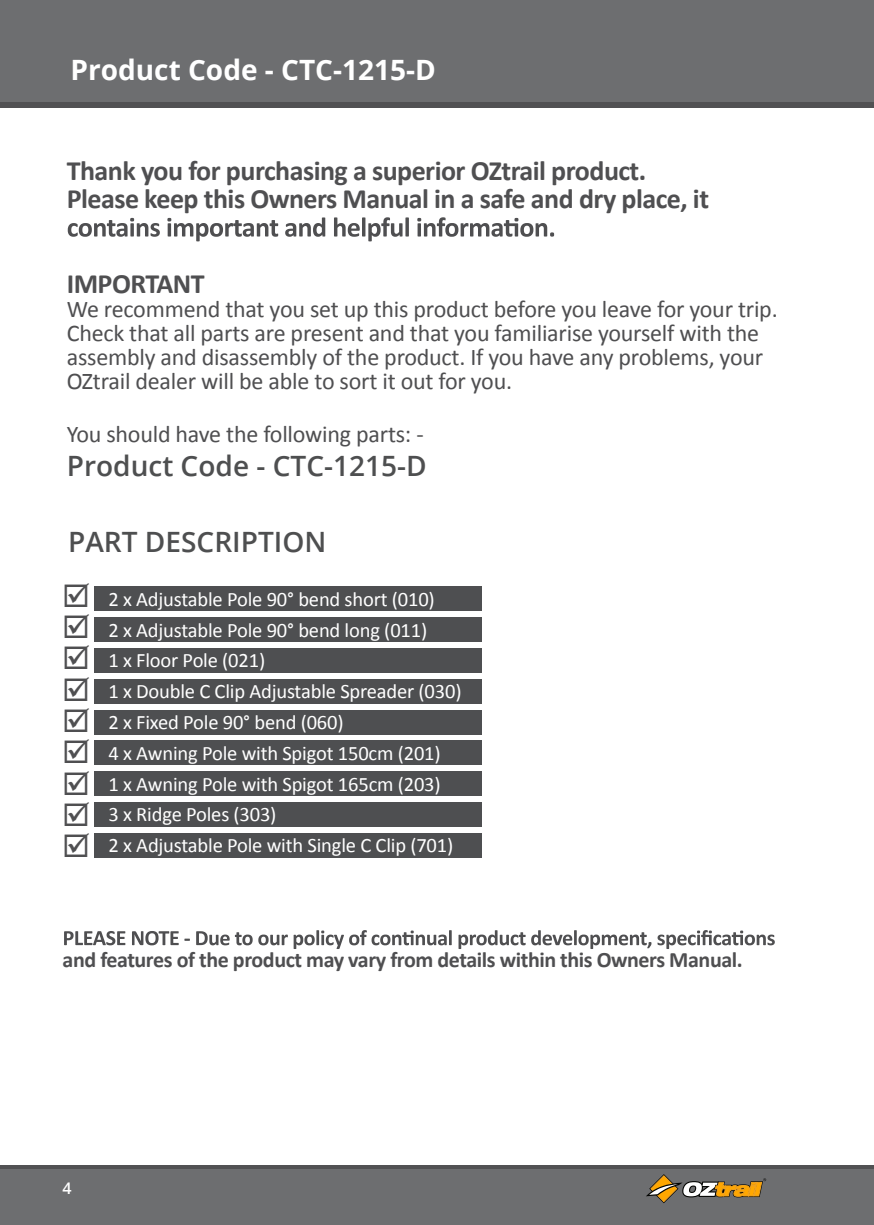
<style>
.page{position:relative;width:874px;height:1225px;background:#fff}
.page>*{position:absolute;margin:0;border:0;box-sizing:border-box;transform-origin:0 0}
.t1{font:31.2px/31.2px "Wingdings";color:#4f4f51;text-align:justify}
.t2{font:700 28px/28px "Calibri";letter-spacing:-.02em;color:#4f4f51}
.t3{font:600 28px "Open Sans";color:#4e4f50}
.t4{font:700 28px "Open Sans";color:#fff}
.t5{font:24px/24px "Calibri";letter-spacing:-.01em;color:#4f4f51}
.t6{font:700 22px "Calibri";letter-spacing:-.02em;color:#4f4f51}
.t7{font:20.6px/30.8px "Calibri";letter-spacing:-.01em;color:#fff}
.t8{font:600 16px "Open Sans";color:#fff}
</style>
<div class="page">
<div style="left:0;top:1165px;width:873px;height:60px;background:#6d6e70"></div>
<hr style="left:0;top:1165px;width:873px;height:4px;background:#515153">
<div style="left:0;top:0;width:873px;height:108px;background:#6d6e70"></div>
<div style="left:0;top:102px;width:873px;height:6px;background:#515153"></div>
<svg style="left:646px;top:1174px;width:119px;height:29px"></svg>
<svg style="left:68px;top:217px;width:486px;height:24px"></svg>
<svg style="left:64px;top:930px;width:710px;height:19px"></svg>
<div style="left:94px;top:740px;width:387px;height:25px;background:#4e4f51"></div>
<div style="left:94px;top:709px;width:387px;height:25px;background:#4e4f51"></div>
<div style="left:94px;top:679px;width:387px;height:24px;background:#4e4f51"></div>
<div style="left:94px;top:648px;width:387px;height:25px;background:#4e4f51"></div>
<div style="left:94px;top:617px;width:387px;height:25px;background:#4e4f51"></div>
<div style="left:94px;top:586px;width:387px;height:25px;background:#4e4f51"></div>
<div style="left:94px;top:771px;width:387px;height:25px;background:#4e4f51"></div>
<div style="left:94px;top:802px;width:387px;height:25px;background:#4e4f51"></div>
<div style="left:94px;top:832px;width:387px;height:25px;background:#4e4f51"></div>
<h2 class="t4" style="left:70px;top:50px;width:367px">Product Code - CTC-1215-D</h2>
<h2 class="t2" style="left:67px;top:157px;width:643px">Thank you for purchasing a superior OZtrail product.<br>Please keep this Owners Manual in a safe and dry place, it</h2>
<h2 class="t2" style="left:67px;top:270px;width:139px">IMPORTANT</h2>
<p class="t5" style="left:67px;top:297px;width:712px">We recommend that you set up this product before you leave for your trip.<br>Check that all parts are present and that you familiarise yourself with the assembly and disassembly of the product. If you have any problems, your OZtrail dealer will be able to sort it out for you.</p>
<p class="t5" style="left:67px;top:422px;width:358px">You should have the following parts: -</p>
<h2 class="t3" style="left:67px;top:447px;width:361px">Product Code - CTC-1215-D</h2>
<h2 class="t3" style="left:68px;top:522px;width:260px">PART DESCRIPTION</h2>
<p class="t7" style="left:108px;top:583px;width:354px">2 x Adjustable Pole 90° bend short (010)<br>2 x Adjustable Pole 90° bend long (011)<br>1 x Floor Pole (021)<br>1 x Double C Clip Adjustable Spreader (030)<br>2 x Fixed Pole 90° bend (060)<br>4 x Awning Pole with Spigot 150cm (201)<br>1 x Awning Pole with Spigot 165cm (203)<br>3 x Ridge Poles (303)<br>2 x Adjustable Pole with Single C Clip (701)</p>
<h1 class="t1" style="left:62px;top:581px;width:29px">☑ ☑ ☑ ☑ ☑ ☑ ☑ ☑ ☑</h1>
<p class="t6" style="left:62px;top:945px;width:681px">and features of the product may vary from details within this Owners Manual.</p>
<p class="t8" style="left:62px;top:1177px;width:11px">4</p>
</div>
